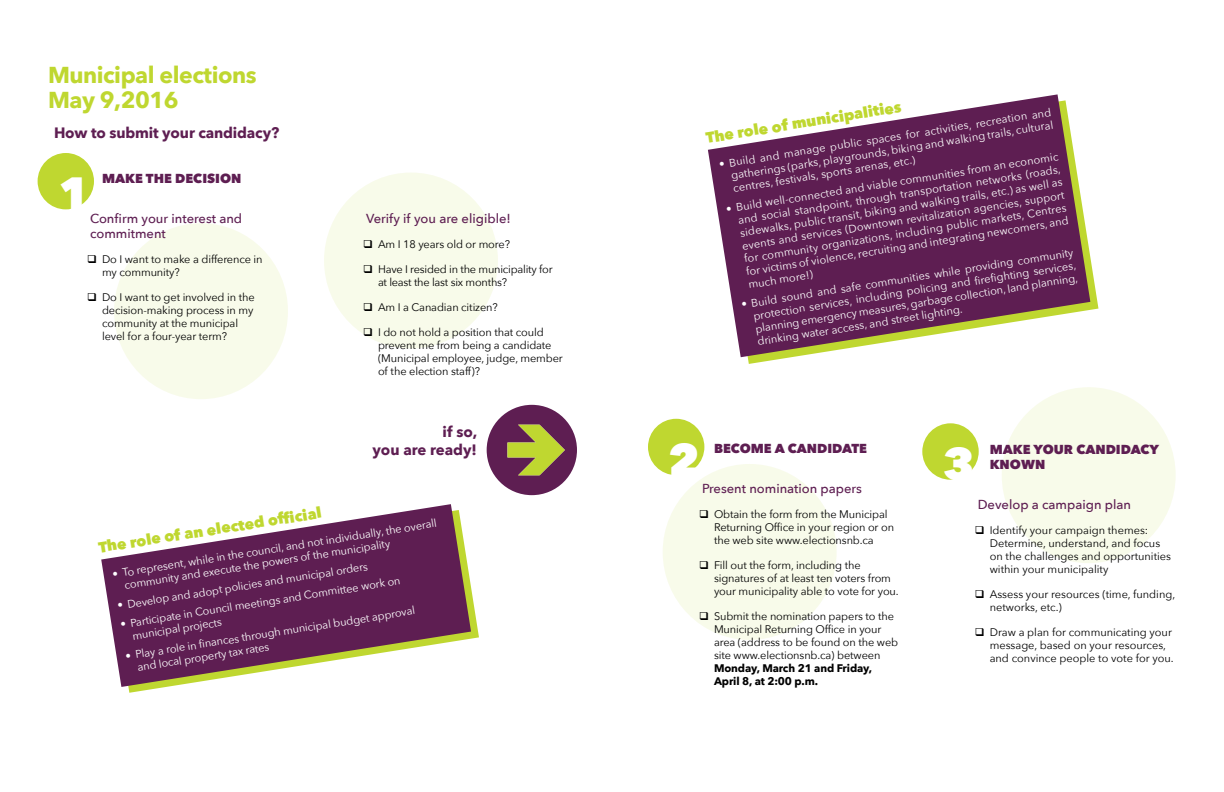
<style>
.page{position:relative;width:1224px;height:792px;background:#fff}
.page>*{position:absolute;margin:0;border:0;box-sizing:border-box;transform-origin:0 0}
.t1{font:800 45px "Avenir Next";color:#fff}
.t2{font:700 23px/25px "Avenir Next";letter-spacing:-.02em;color:#bfd730}
.t3{font:800 15px "Avenir Next";color:#bfd730}
.t4{font:700 15px/18px "Avenir Next";letter-spacing:-.01em;color:#5e1e52;text-align:right}
.t5{font:500 13px/15px "Avenir Next";color:#5e1e52}
.t6{font:800 13px/15px "Avenir Next";color:#5e1e52}
.t7{font:11px/13px "Avenir Next";color:#fff;text-align:justify}
.t8{font:11px/13px "Avenir Next";letter-spacing:-.01em;color:#000}
.t9{font:700 11px/13px "Avenir Next";letter-spacing:-.01em;color:#000}
</style>
<div class="page">
<div style="left:324px;top:173px;width:174px;height:176px;background:#f8fbea;border-radius:50%"></div>
<div style="left:663px;top:464px;width:174px;height:176px;background:#f8fbea;border-radius:50%"></div>
<div style="left:1002px;top:387px;width:174px;height:176px;background:#f8fbea;border-radius:50%"></div>
<div style="left:114px;top:223px;width:174px;height:176px;background:#f8fbea;border-radius:50%"></div>
<svg style="left:487px;top:405px;width:90px;height:90px"></svg>
<div style="left:38px;top:153px;width:56px;height:56px;background:#bfd730;border-radius:50%"></div>
<div style="left:648px;top:419px;width:56px;height:56px;background:#bfd730;border-radius:50%"></div>
<div style="left:922px;top:423px;width:57px;height:57px;background:#bfd730;border-radius:50%"></div>
<svg style="left:740px;top:255px;width:358px;height:109px"></svg>
<svg style="left:708px;top:94px;width:382px;height:263px;fill:#5e1e52"></svg>
<svg style="left:128px;top:587px;width:351px;height:106px"></svg>
<svg style="left:101px;top:504px;width:370px;height:183px;fill:#5e1e52"></svg>
<h2 class="t2" style="left:48px;top:62px;width:210px">Municipal elections<br>May 9,2016</h2>
<h3 class="t4" style="left:54px;top:124px;width:227px">How to submit your candidacy?</h3>
<p class="t6" style="left:102px;top:171px;width:141px">MAKE THE DECISION</p>
<p class="t5" style="left:90px;top:211px;width:154px">Confirm your interest and commitment</p>
<p class="t8" style="left:102px;top:252px;width:162px;text-indent:-15px">❑ Do I want to make a difference in my community?</p>
<p class="t8" style="left:102px;top:290px;width:154px;text-indent:-15px">❑ Do I want to get involved in the decision-making process in my community at the municipal level for a four-year term?</p>
<h1 class="t1" style="left:58px;top:165px;width:33px">1</h1>
<p class="t5" style="left:366px;top:211px;width:146px">Verify if you are eligible!</p>
<p class="t8" style="left:363px;top:237px;width:149px">❑ Am I 18 years old or more?</p>
<p class="t8" style="left:378px;top:262px;width:176px;text-indent:-15px">❑ Have I resided in the municipality for at least the last six months?</p>
<p class="t8" style="left:363px;top:300px;width:136px">❑ Am I a Canadian citizen?</p>
<p class="t8" style="left:378px;top:325px;width:186px;text-indent:-15px">❑ I do not hold a position that could prevent me from being a candidate (Municipal employee, judge, member of the election staff)?</p>
<h3 class="t4" style="left:372px;top:423px;width:106px">if so,<br>you are ready!</h3>
<h3 class="t3" style="left:97px;top:538px;width:227px;rotate:-9deg">The role of an elected offi cial</h3>
<p class="t7" style="left:121px;top:566px;width:319px;text-indent:-10px;rotate:-9deg">• To represent, while in the council, and not individually, the overall community and execute the powers of the municipality</p>
<p class="t7" style="left:117px;top:599px;width:255px;rotate:-9deg">• Develop and adopt policies and municipal orders</p>
<p class="t7" style="left:129px;top:616px;width:275px;text-indent:-10px;rotate:-9deg">• Participate in Council meetings and Committee work on municipal projects</p>
<p class="t7" style="left:134px;top:648px;width:284px;text-indent:-10px;rotate:-9deg">• Play a role in fi nances through municipal budget approval and local property tax rates</p>
<h3 class="t3" style="left:704px;top:129px;width:199px;rotate:-9deg">The role of municipalities</h3>
<p class="t7" style="left:728px;top:156px;width:327px;text-indent:-10px;rotate:-9deg">• Build and manage public spaces for activities, recreation and gatherings (parks, playgrounds, biking and walking trails, cultural centres, festivals, sports arenas, etc.)</p>
<p class="t7" style="left:735px;top:200px;width:328px;text-indent:-10px;rotate:-9deg">• Build well-connected and viable communities from an economic and social standpoint, through transportation networks (roads, sidewalks, public transit, biking and walking trails, etc.) as well as events and services (Downtown revitalization agencies, support for community organizations, including public markets, Centres for victims of violence, recruiting and integrating newcomers, and much more!)</p>
<p class="t7" style="left:750px;top:296px;width:328px;text-indent:-10px;rotate:-9deg">• Build sound and safe communities while providing community protection services, including policing and fi refi ghting services, planning emergency measures, garbage collection, land planning, drinking water access, and street lighting.</p>
<h1 class="t1" style="left:668px;top:432px;width:33px">2</h1>
<h1 class="t1" style="left:943px;top:437px;width:33px">3</h1>
<p class="t6" style="left:714px;top:441px;width:155px">BECOME A CANDIDATE</p>
<p class="t5" style="left:702px;top:480px;width:162px">Present nomination papers</p>
<p class="t8" style="left:714px;top:507px;width:182px;text-indent:-15px">❑ Obtain the form from the Municipal<br>Returning Office in your region or on the web site www.electionsnb.ca</p>
<p class="t8" style="left:714px;top:558px;width:186px;text-indent:-15px">❑ Fill out the form, including the signatures of at least ten voters from your municipality able to vote for you.</p>
<p class="t8" style="left:714px;top:609px;width:186px;text-indent:-15px">❑ Submit the nomination papers to the Municipal Returning Office in your area (address to be found on the web site www.electionsnb.ca) between</p>
<p class="t9" style="left:714px;top:661px;width:160px">Monday, March 21 and Friday,<br>April 8, at 2:00 p.m.</p>
<p class="t6" style="left:990px;top:441px;width:171px">MAKE YOUR CANDIDACY<br>KNOWN</p>
<p class="t5" style="left:978px;top:496px;width:155px">Develop a campaign plan</p>
<p class="t8" style="left:990px;top:523px;width:183px;text-indent:-15px">❑ Identify your campaign themes:<br>Determine, understand, and focus on the challenges and opportunities within your municipality</p>
<p class="t8" style="left:990px;top:587px;width:187px;text-indent:-15px">❑ Assess your resources (time, funding, networks, etc.)</p>
<p class="t8" style="left:990px;top:625px;width:186px;text-indent:-15px">❑ Draw a plan for communicating your message, based on your resources, and convince people to vote for you.</p>
</div>
